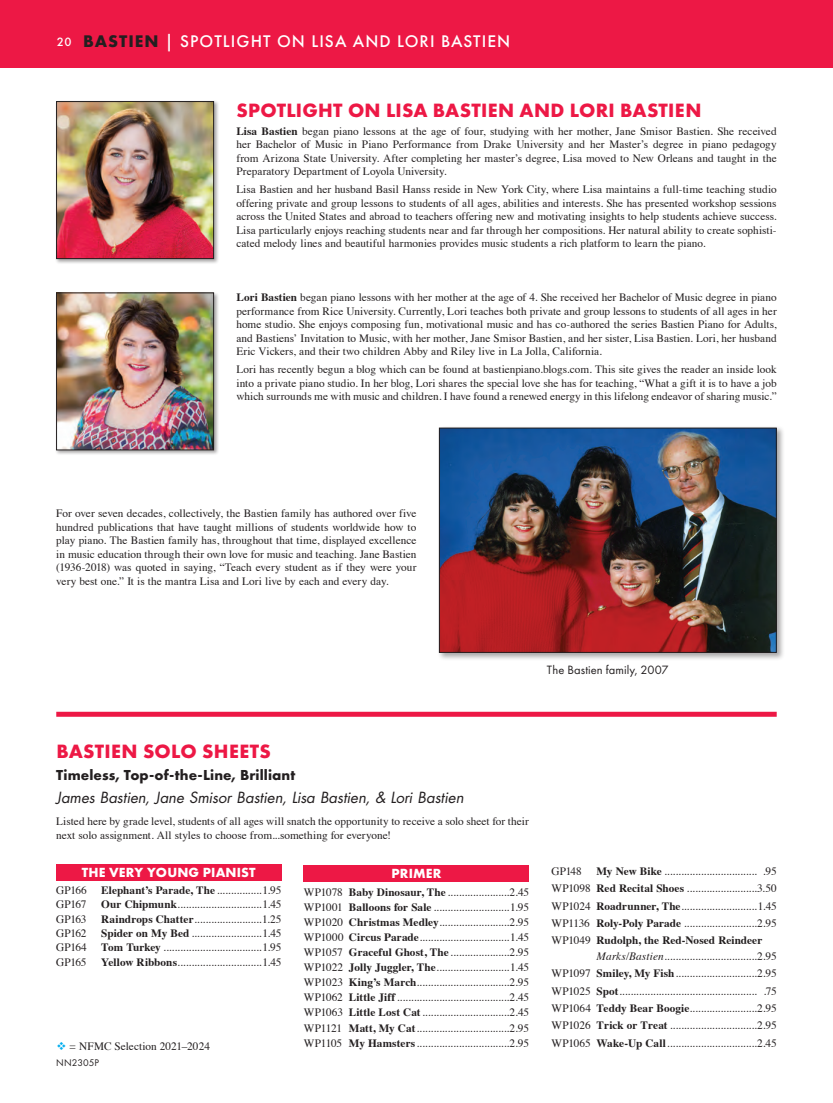
<style>
.page{position:relative;width:833px;height:1103px;background:#fff}
.page>*{position:absolute;margin:0;border:0;box-sizing:border-box;transform-origin:0 0}
.t1{font:700 20px "Futura PT";letter-spacing:.01em;color:#ed1845}
.t2{font:500 17.5px "Futura PT";letter-spacing:.06em;color:#fff}
.t3{font:italic 15px "Futura";letter-spacing:-.005em;color:#231f20}
.t4{font:700 15px "Futura PT";letter-spacing:.005em;color:#231f20}
.t5{font:700 13.75px "Futura PT";letter-spacing:.01em;color:#fff}
.t6{font:12.5px "Futura PT";letter-spacing:.01em;color:#231f20}
.t7{font:11.25px/13.5px "Times";color:#231f20;text-align:justify}
.t8{font:700 11.25px "Times";color:#231f20}
.t9{font:10px "Futura PT";letter-spacing:.005em;color:#231f20}
.s1{font-size:12.5px}
.s2{font-weight:700;color:#231f20}
.s3{font-weight:700}
.s4{font-weight:400}
.s5{color:#00aeef}
.s6{font-style:italic}
</style>
<div class="page">
<div style="left:55px;top:291px;width:164px;height:165px;background:#231f20;opacity:.4"></div>
<img style="left:58px;top:294px;width:154px;height:154px">
<div style="left:56px;top:292px;width:158px;height:158px;border:1px solid #231f20"></div>
<div style="left:55px;top:100px;width:164px;height:164px;background:#231f20;opacity:.4"></div>
<img style="left:58px;top:103px;width:154px;height:154px">
<div style="left:56px;top:101px;width:158px;height:158px;border:1px solid #231f20"></div>
<div style="left:437px;top:426px;width:348px;height:235px;background:#231f20;opacity:.4"></div>
<img style="left:441px;top:429px;width:333px;height:221px">
<div style="left:439px;top:427px;width:337px;height:225px;border:1px solid #231f20"></div>
<div style="left:56px;top:711px;width:720px;height:5px;background:#ed1845"></div>
<div style="left:56px;top:864px;width:225px;height:17px;background:#ed1845"></div>
<div style="left:304px;top:865px;width:225px;height:17px;background:#ed1845"></div>
<div style="left:0;top:0;width:832px;height:68px;background:#ed1845"></div>
<h2 class="t2" style="left:57px;top:31px;width:452px"><span class="s1">20</span> <span class="s2">BASTIEN</span> | SPOTLIGHT ON LISA AN D LORI BASTIEN</h2>
<h1 class="t1" style="left:236px;top:97px;width:466px">SPOTLIGHT ON LISA BASTIEN AND LORI BASTIEN</h1>
<p class="t7" style="left:236px;top:123px;width:542px"><span class="s3">Lisa Bastien</span> began piano lessons at the age of four, studying with her mother, Jane Smisor Bastien. She received her Bachelor of Music in Piano Performance from Drake University and her Master’s degree in piano pedagogy from Arizona State University. After completing her master’s degree, Lisa moved to New Orleans and taught in the Preparatory Department of Loyola University.</p>
<p class="t7" style="left:236px;top:182px;width:542px">Lisa Bastien and her husband Basil Hanss reside in New York City, where Lisa maintains a full-time teaching studio offering private and group lessons to students of all ages, abilities and interests. She has presented workshop sessions across the United States and abroad to teachers offering new and motivating insights to help students achieve success.<br>Lisa particularly enjoys reaching students near and far through her compositions. Her natural ability to create sophisti&shy;cated melody lines and beautiful harmonies provides music students a rich platform to learn the piano.</p>
<p class="t7" style="left:236px;top:289px;width:542px"><span class="s3">Lori Bastien</span> began piano lessons with her mother at the age of 4. She received her Bachelor of Music degree in piano performance from Rice University. Currently, Lori teaches both private and group lessons to students of all ages in her home studio. She enjoys composing fun, motivational music and has co-authored the series Bastien Piano for Adults, and Bastiens’ Invitation to Music, with her mother, Jane Smisor Bastien, and her sister, Lisa Bastien. Lori, her husband Eric Vickers, and their two children Abby and Riley live in La Jolla, California.</p>
<p class="t7" style="left:236px;top:361px;width:542px">Lori has recently begun a blog which can be found at bastienpiano.blogs.com. This site gives the reader an inside look into a private piano studio. In her blog, Lori shares the special love she has for teaching, “What a gift it is to have a job which surrounds me with music and children. I have found a renewed energy in this lifelong endeavor of sharing music.”</p>
<p class="t7" style="left:56px;top:506px;width:362px">For over seven decades, collectively, the Bastien family has authored over five hundred publications that have taught millions of students worldwide how to play piano. The Bastien family has, throughout that time, displayed excellence in music education through their own love for music and teaching. Jane Bastien (1936-2018) was quoted in saying, “Teach every student as if they were your very best one.” It is the mantra Lisa and Lori live by each and every day.</p>
<p class="t6" style="left:547px;top:662px;width:123px">The Bastien family, 2007</p>
<h1 class="t1" style="left:56px;top:738px;width:216px">BASTIEN SOLO SHEETS</h1>
<h3 class="t4" style="left:56px;top:765px;width:240px">Timeless, Top-of-the-Line, Brilliant</h3>
<h3 class="t3" style="left:56px;top:786px;width:409px">James Bastien, Jane Smisor Bastien, Lisa Bastien, &amp; Lori Bastien</h3>
<p class="t7" style="left:56px;top:813px;width:474px">Listed here by grade level, students of all ages will snatch the opportunity to receive a solo sheet for their next solo assignment. All styles to choose from...something for everyone!</p>
<p class="t5" style="left:82px;top:863px;width:175px">THE VERY YOUNG PIANIST</p>
<p class="t7" style="left:56px;top:882px;width:32px">GP166</p>
<p class="t8" style="left:101px;top:879px;width:181px">Elephant’s Parade, The <span class="s4">................1.95</span></p>
<p class="t7" style="left:56px;top:897px;width:32px">GP167</p>
<p class="t7" style="left:101px;top:897px;width:181px"><span class="s3">Our Chipmunk</span>..............................1.45</p>
<p class="t7" style="left:56px;top:911px;width:32px">GP163</p>
<p class="t7" style="left:101px;top:911px;width:182px"><span class="s3">Raindrops Chatter</span>........................1.25</p>
<p class="t7" style="left:56px;top:925px;width:32px">GP162</p>
<p class="t7" style="left:101px;top:925px;width:181px"><span class="s3">Spider on My Bed</span> .........................1.45</p>
<p class="t7" style="left:56px;top:939px;width:32px">GP164</p>
<p class="t7" style="left:101px;top:939px;width:182px"><span class="s3">Tom Turkey</span> ...................................1.95</p>
<p class="t7" style="left:56px;top:954px;width:32px">GP165</p>
<p class="t7" style="left:101px;top:954px;width:181px"><span class="s3">Yellow Ribbons</span>..............................1.45</p>
<p class="t7" style="left:56px;top:1038px;width:155px"><span class="s5">❖</span> = NFMC Selection 2021–2024</p>
<p class="t9" style="left:56px;top:1056px;width:44px">NN2305P</p>
<p class="t5" style="left:391px;top:864px;width:51px">PRIMER</p>
<p class="t7" style="left:304px;top:883px;width:227px;line-height:15.1px">WP1078 <span class="s3">Baby Dinosaur, The</span> ......................2.45<br>WP1001 <span class="s3">Balloons for Sale</span> ...........................1.95<br>WP1020 <span class="s3">Christmas Medley</span>.........................2.95<br>WP1000 <span class="s3">Circus Parade</span>................................1.45<br>WP1057 <span class="s3">Graceful Ghost, The</span> .....................2.95<br>WP1022 <span class="s3">Jolly Juggler, The</span>..........................1.45<br>WP1023 <span class="s3">King’s March</span>.................................2.95<br>WP1062 <span class="s3">Little Jiff</span>........................................2.45<br>WP1063 <span class="s3">Little Lost Cat</span>...............................2.45<br>WP1121 <span class="s3">Matt, My Cat</span>.................................2.95<br>WP1105 <span class="s3">My Hamsters</span>.................................2.95</p>
<p class="t7" style="left:551px;top:861px;width:227px;line-height:17.4px;text-indent:45px"><span class="s3">My New Bike</span> ................................. .95<br>WP1098 <span class="s3">Red Recital Shoes</span> .........................3.50<br>WP1024 <span class="s3">Roadrunner, The</span>...........................1.45<br>WP1136 <span class="s3">Roly-Poly Parade</span> ..........................2.95<br>WP1049 <span class="s3">Rudolph, the Red-Nosed Reindeer</span></p>
<p class="t7" style="left:551px;top:946px;width:227px;line-height:17.4px;text-indent:45px"><span class="s6">Marks/Bastien</span>.................................2.95<br>WP1097 <span class="s3">Smiley, My Fish</span>.............................2.95<br>WP1025 <span class="s3">Spot</span>................................................. .75<br>WP1064 <span class="s3">Teddy Bear Boogie</span>........................2.95<br>WP1026 <span class="s3">Trick or Treat</span> ...............................2.95<br>WP1065 <span class="s3">Wake-Up Call</span>................................2.45</p>
<p class="t7" style="left:551px;top:863px;width:32px">GP148</p>
</div>
